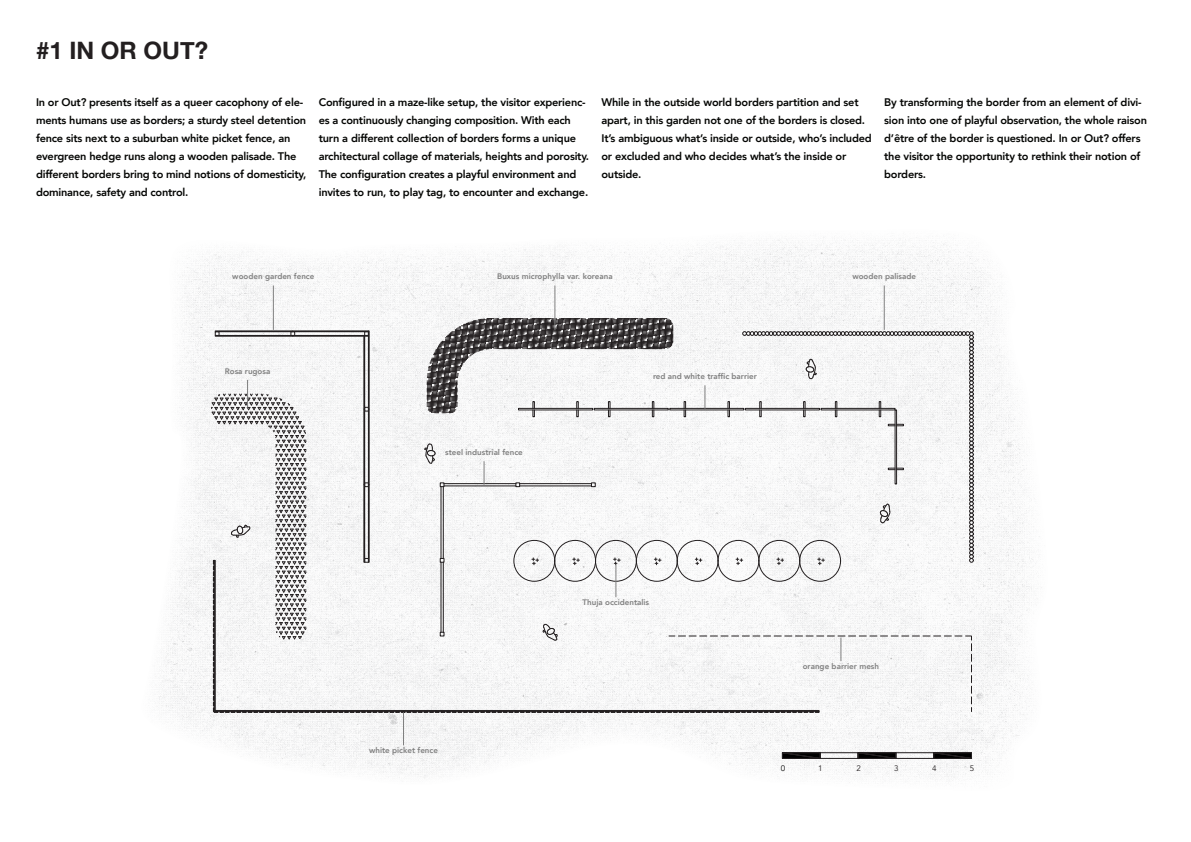
<style>
.page{position:relative;width:1191px;height:842px;background:#fff}
.page>*{position:absolute;margin:0;border:0;box-sizing:border-box;transform-origin:0 0}
.Emmerik_als_titel_test{font:700 24px "Helvetica Neue";color:#231f20}
.Platte_tekst{font:800 11px/18px "Avenir";letter-spacing:-.02em;color:#040503}
.Onderschrift{font:800 8px "Avenir";color:#7f7f7f}
.t1{font:8px "Avenir";color:#231f20}
.t2{font:8px "Avenir";color:#000}
</style>
<div class="page">
<img style="left:155px;top:237px;width:887px;height:546px">
<svg style="left:202px;top:302px;width:787px;height:476px"></svg>
<hr style="left:554px;top:285px;width:1px;height:45px;background:#7f7f7f">
<hr style="left:273px;top:285px;width:1px;height:45px;background:#7f7f7f">
<hr style="left:884px;top:285px;width:1px;height:45px;background:#7f7f7f">
<hr style="left:403px;top:712px;width:1px;height:33px;background:#7f7f7f">
<svg style="left:211px;top:318px;width:762px;height:394px"></svg>
<p class="Emmerik_als_titel_test" style="left:36px;top:32px;width:174px">#1 IN OR OUT?</p>
<p class="Platte_tekst" style="left:36px;top:93px;width:272px">In or Out? presents itself as a queer cacophony of ele&shy;ments humans use as borders; a sturdy steel detention fence sits next to a suburban white picket fence, an evergreen hedge runs along a wooden palisade. The different borders bring to mind notions of domesticity, dominance, safety and control.</p>
<p class="Platte_tekst" style="left:319px;top:93px;width:272px">Configured in a maze-like setup, the visitor experienc&shy;es a continuously changing composition. With each turn a different collection of borders forms a unique architectural collage of materials, heights and porosity.<br>The configuration creates a playful environment and invites to run, to play tag, to encounter and exchange.</p>
<p class="Platte_tekst" style="left:601px;top:93px;width:272px">While in the outside world borders partition and set apart, in this garden not one of the borders is closed.<br>It’s ambiguous what’s inside or outside, who’s included or excluded and who decides what’s the inside or outside.</p>
<p class="Platte_tekst" style="left:884px;top:93px;width:264px">By transforming the border from an element of divi&shy;sion into one of playful observation, the whole raison d’être of the border is questioned. In or Out? offers the visitor the opportunity to rethink their notion of borders.</p>
<p class="Onderschrift" style="left:232px;top:270px;width:84px">wooden garden fence</p>
<p class="Onderschrift" style="left:497px;top:270px;width:117px">Buxus microphylla var. koreana</p>
<p class="Onderschrift" style="left:852px;top:270px;width:65px">wooden palisade</p>
<p class="Onderschrift" style="left:225px;top:365px;width:47px">Rosa rugosa</p>
<p class="Onderschrift" style="left:445px;top:446px;width:79px">steel industrial fence</p>
<p class="Onderschrift" style="left:369px;top:744px;width:70px">white picket fence</p>
<p class="Onderschrift" style="left:653px;top:370px;width:105px">red and white traffic barrier</p>
<p class="Onderschrift" style="left:582px;top:596px;width:68px">Thuja occidentalis</p>
<p class="Onderschrift" style="left:802px;top:660px;width:78px">orange barrier mesh</p>
<p class="t2" style="left:781px;top:763px;width:6px">0</p>
<p class="t1" style="left:818px;top:763px;width:6px">1</p>
<p class="t1" style="left:856px;top:763px;width:6px">2</p>
<p class="t1" style="left:894px;top:763px;width:6px">3</p>
<p class="t1" style="left:932px;top:763px;width:6px">4</p>
<p class="t1" style="left:969px;top:763px;width:6px">5</p>
</div>
